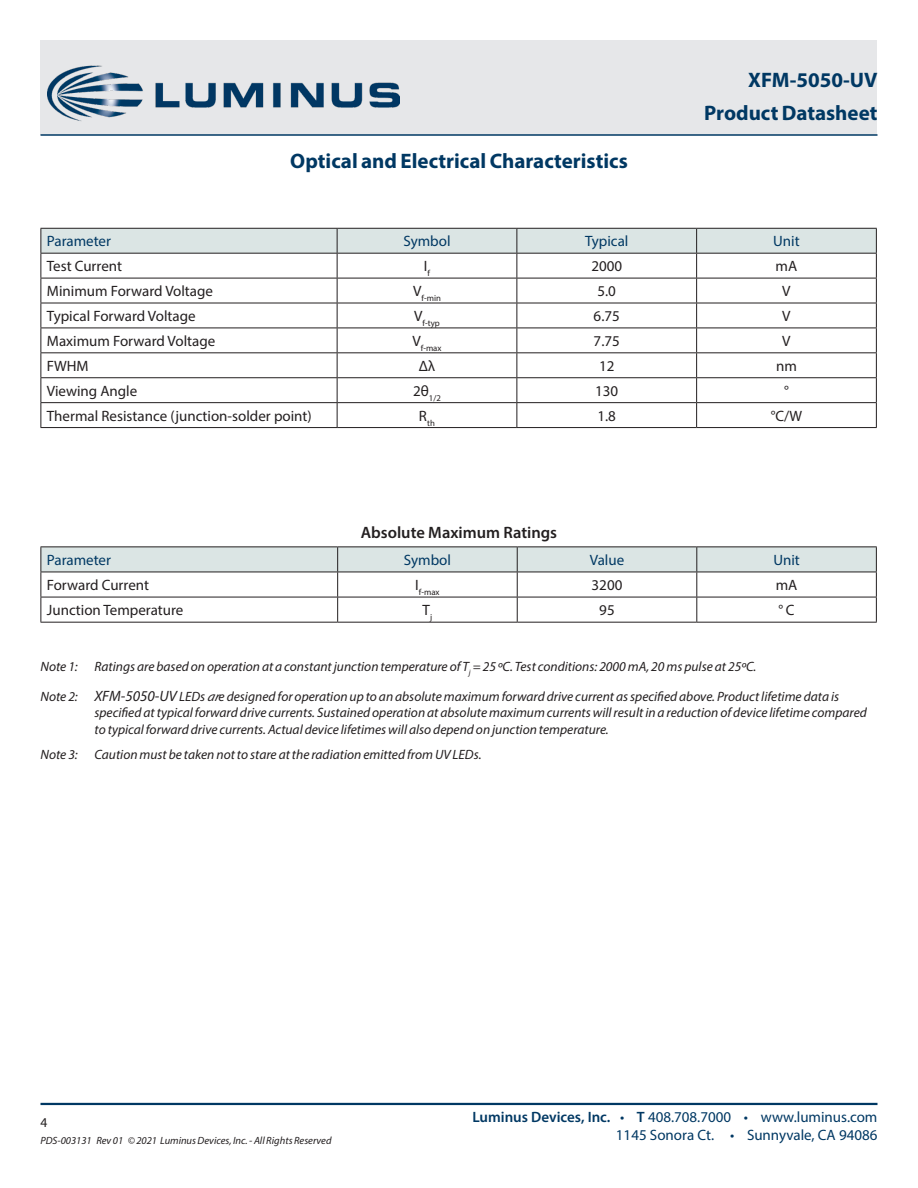
<style>
.page{position:relative;width:918px;height:1188px;background:#fff}
.page>*{position:absolute;margin:0;border:0;box-sizing:border-box;transform-origin:0 0}
.DS_Title1{font:700 21px "Myriad Pro";color:#003863}
.t1{font:600 16.5px "Myriad Pro";color:#231f20}
.DS_Body{font:15px "Myriad Pro";color:#231f20}
.t2{font:15px "Myriad Pro";color:#003863}
.t3{font:15px "Myriad Pro";color:#231f20}
.DS_Body-2{font:italic 13.5px/16.5px "Myriad Pro";color:#231f20}
.zzFooterRight2{font:13.5px "Myriad Pro";color:#231f20}
.zzFooterRight1{font:italic 10.5px "Myriad Pro";color:#231f20}
.t4{font:8.7px "Myriad Pro";color:#231f20}
.t5{font:8.7px "Myriad Pro";color:#231f20}
.s1{font-size:15px}
.s2{font-weight:600}
</style>
<div class="page">
<div style="left:40px;top:40px;width:838px;height:95px;background:#e6e7e9"></div>
<hr style="left:40px;top:1103px;width:838px;height:2px;background:#003863">
<hr style="left:40px;top:134px;width:838px;height:2px;background:#003863">
<img style="left:48px;top:65px;width:352px;height:56px">
<svg style="left:40px;top:228px;width:837px;height:199px"></svg>
<hr style="left:40px;top:427px;width:297px;height:1px;background:#231f20">
<hr style="left:337px;top:427px;width:180px;height:1px;background:#231f20">
<hr style="left:517px;top:427px;width:180px;height:1px;background:#231f20">
<hr style="left:697px;top:427px;width:180px;height:1px;background:#231f20">
<hr style="left:40px;top:546px;width:298px;height:1px;background:#231f20">
<hr style="left:338px;top:546px;width:179px;height:1px;background:#231f20">
<hr style="left:517px;top:546px;width:180px;height:1px;background:#231f20">
<hr style="left:697px;top:546px;width:180px;height:1px;background:#231f20">
<svg style="left:40px;top:547px;width:837px;height:75px"></svg>
<hr style="left:40px;top:622px;width:298px;height:1px;background:#231f20">
<hr style="left:338px;top:622px;width:179px;height:1px;background:#231f20">
<hr style="left:517px;top:622px;width:180px;height:1px;background:#231f20">
<hr style="left:697px;top:622px;width:180px;height:1px;background:#231f20">
<p class="DS_Title1" style="left:290px;top:147px;width:339px">Optical and Electrical Characteristics</p>
<p class="DS_Title1" style="left:748px;top:67px;width:131px">XFM-5050-UV</p>
<p class="DS_Title1" style="left:704px;top:100px;width:175px">Product Datasheet</p>
<p class="t2" style="left:47px;top:232px;width:66px">Parameter</p>
<p class="t2" style="left:403px;top:232px;width:49px">Symbol</p>
<p class="t2" style="left:585px;top:232px;width:45px">Typical</p>
<p class="t2" style="left:773px;top:232px;width:28px">Unit</p>
<p class="DS_Body" style="left:47px;top:257px;width:77px">Test Current</p>
<p class="t3" style="left:424px;top:257px;width:8px">I<sub>f</sub></p>
<p class="DS_Body" style="left:591px;top:257px;width:32px">2000</p>
<p class="DS_Body" style="left:776px;top:257px;width:23px">mA</p>
<p class="DS_Body" style="left:47px;top:282px;width:168px">Minimum Forward Voltage</p>
<p class="t4" style="left:413px;top:293px;width:29px"><sup>V</sup>f-min</p>
<p class="DS_Body" style="left:598px;top:282px;width:20px">5.0</p>
<p class="DS_Body" style="left:782px;top:282px;width:10px">V</p>
<p class="DS_Body" style="left:47px;top:307px;width:150px">Typical Forward Voltage</p>
<p class="t4" style="left:414px;top:318px;width:27px"><sup>V</sup>f-typ</p>
<p class="DS_Body" style="left:594px;top:307px;width:28px">6.75</p>
<p class="DS_Body" style="left:782px;top:307px;width:10px">V</p>
<p class="DS_Body" style="left:47px;top:332px;width:170px">Maximum Forward Voltage</p>
<p class="t4" style="left:412px;top:343px;width:31px"><sup>V</sup>f-max</p>
<p class="DS_Body" style="left:594px;top:332px;width:28px">7.75</p>
<p class="DS_Body" style="left:782px;top:332px;width:10px">V</p>
<p class="DS_Body" style="left:47px;top:357px;width:43px">FWHM</p>
<p class="DS_Body" style="left:419px;top:357px;width:18px">Δλ</p>
<p class="DS_Body" style="left:599px;top:357px;width:17px">12</p>
<p class="DS_Body" style="left:776px;top:357px;width:22px">nm</p>
<p class="DS_Body" style="left:47px;top:382px;width:92px">Viewing Angle</p>
<p class="t5" style="left:413px;top:393px;width:29px"><sup>2θ</sup>1/2</p>
<p class="DS_Body" style="left:595px;top:382px;width:25px">130</p>
<p class="DS_Body" style="left:784px;top:382px;width:6px">°</p>
<p class="DS_Body" style="left:47px;top:406px;width:266px">Thermal Resistance (junction-solder point)</p>
<p class="t4" style="left:419px;top:417px;width:18px"><sup>R</sup>th</p>
<p class="DS_Body" style="left:598px;top:406px;width:20px">1.8</p>
<p class="DS_Body" style="left:771px;top:406px;width:33px">°C/W</p>
<p class="t1" style="left:361px;top:522px;width:198px">Absolute Maximum Ratings</p>
<p class="t2" style="left:47px;top:551px;width:66px">Parameter</p>
<p class="t2" style="left:404px;top:551px;width:49px">Symbol</p>
<p class="t2" style="left:590px;top:551px;width:36px">Value</p>
<p class="t2" style="left:773px;top:551px;width:28px">Unit</p>
<p class="DS_Body" style="left:47px;top:576px;width:104px">Forward Current</p>
<p class="t4" style="left:415px;top:587px;width:26px"><sup>I</sup>f-max</p>
<p class="DS_Body" style="left:592px;top:576px;width:32px">3200</p>
<p class="DS_Body" style="left:776px;top:576px;width:23px">mA</p>
<p class="DS_Body" style="left:47px;top:601px;width:138px">Junction Temperature</p>
<p class="DS_Body" style="left:423px;top:601px;width:11px">T<sub>j</sub></p>
<p class="DS_Body" style="left:599px;top:601px;width:17px">95</p>
<p class="DS_Body" style="left:779px;top:601px;width:18px">° C</p>
<p class="DS_Body-2" style="left:40px;top:658px;width:717px">Note 1: Ratings are based on operation at a constant junction temperature of T<sub>j</sub> = 25 ºC. Test conditions: 2000 mA, 20 ms pulse at 25ºC.</p>
<p class="DS_Body-2" style="left:94px;top:688px;width:774px;text-indent:-54px">Note 2: <span class="s1">XFM-5050-UV</span> LEDs are designed for operation up to an absolute maximum forward drive current as specified above. Product lifetime data is specified at typical forward drive currents. Sustained operation at absolute maximum currents will result in a reduction of device lifetime compared to typical forward drive currents. Actual device lifetimes will also depend on junction temperature.</p>
<p class="DS_Body-2" style="left:40px;top:746px;width:443px">Note 3: Caution must be taken not to stare at the radiation emitted from UV LEDs.</p>
<p class="zzFooterRight2" style="left:40px;top:1115px;width:8px">4</p>
<p class="zzFooterRight1" style="left:40px;top:1134px;width:293px">PDS-003131 Rev 01 © 2021 Luminus Devices, Inc. - All Rights Reserved</p>
<p class="t2" style="left:472px;top:1108px;width:407px"><span class="s2">Luminus Devices, Inc.</span> • <span class="s2">T</span> 408.708.7000 • www.luminus.com</p>
<p class="t2" style="left:616px;top:1126px;width:263px">1145 Sonora Ct. • Sunnyvale, CA 94086</p>
</div>
